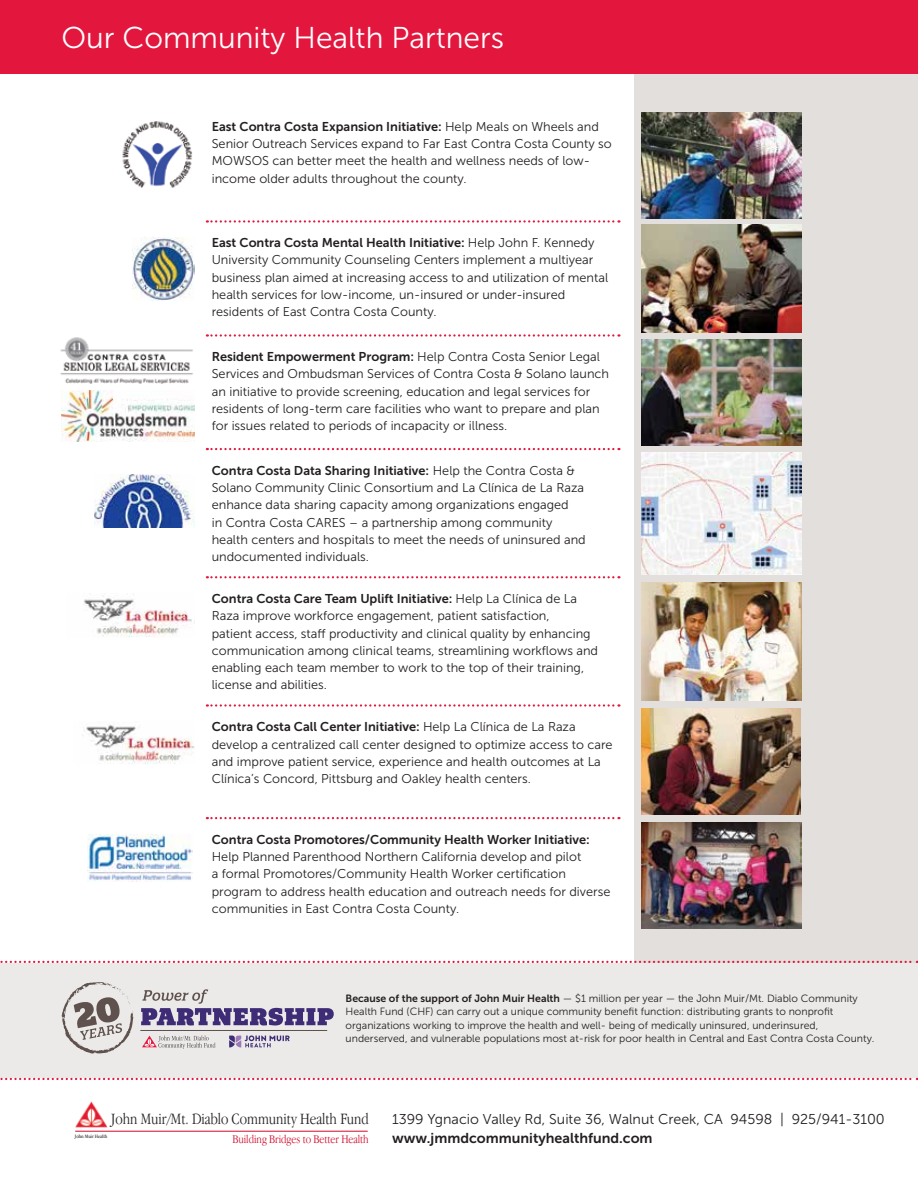
<style>
.page{position:relative;width:918px;height:1188px;background:#fff}
.page>*{position:absolute;margin:0;border:0;box-sizing:border-box;transform-origin:0 0}
.t1{font:30px "Museo Sans 300";color:#fff}
.t2{font:300 16.35px "Apple Garamond";color:#231f20}
.t3{font:14.25px "Museo Sans 300";color:#231f20}
.t4{font:14.25px "Museo Sans 700";color:#231f20}
.t5{font:12.75px/17.2px "Museo Sans 300";color:#231f20}
.t6{font:12.75px "Museo Sans 700";color:#231f20}
.t7{font:300 12.15px "Apple Garamond";color:#d00a2c}
.t8{font:10.5px/13.5px "Museo Sans 300";color:#231f20}
.t9{font:5.25px "Apple Garamond";color:#231f20}
.s1{font-family:"Museo Sans 300"}
.s2{font-family:"Museo Sans 700"}
</style>
<div class="page">
<div style="left:634px;top:37px;width:284px;height:966px;background:#e2dfdd"></div>
<div style="left:0;top:963px;width:918px;height:115px;background:#eceae8"></div>
<svg style="left:207px;top:220px;width:412px;height:3px"></svg>
<svg style="left:207px;top:334px;width:412px;height:3px"></svg>
<svg style="left:207px;top:448px;width:412px;height:2px"></svg>
<svg style="left:207px;top:576px;width:412px;height:2px"></svg>
<svg style="left:207px;top:704px;width:412px;height:3px"></svg>
<svg style="left:207px;top:817px;width:412px;height:2px"></svg>
<img style="left:122px;top:121px;width:70px;height:67px">
<img style="left:641px;top:112px;width:160px;height:106px">
<img style="left:132px;top:238px;width:63px;height:62px">
<img style="left:641px;top:225px;width:160px;height:107px">
<img style="left:60px;top:337px;width:133px;height:47px">
<img style="left:62px;top:391px;width:133px;height:50px">
<img style="left:641px;top:339px;width:160px;height:106px">
<img style="left:95px;top:475px;width:99px;height:52px">
<img style="left:641px;top:452px;width:160px;height:122px">
<img style="left:83px;top:593px;width:112px;height:45px">
<img style="left:641px;top:583px;width:160px;height:117px">
<img style="left:83px;top:725px;width:112px;height:39px">
<img style="left:641px;top:709px;width:160px;height:106px">
<img style="left:87px;top:835px;width:105px;height:47px">
<img style="left:641px;top:822px;width:160px;height:106px">
<hr style="left:75px;top:1131px;width:293px;height:1px;background:#d00a2c">
<img style="left:75px;top:1101px;width:33px;height:27px">
<svg style="left:0;top:1078px;width:918px;height:2px"></svg>
<svg style="left:0;top:961px;width:918px;height:2px"></svg>
<svg style="left:141px;top:989px;width:193px;height:37px"></svg>
<svg style="left:62px;top:982px;width:72px;height:72px"></svg>
<hr style="left:140px;top:1030px;width:187px;height:1px;background:#5e514e">
<svg style="left:142px;top:1035px;width:73px;height:14px"></svg>
<svg style="left:229px;top:1035px;width:61px;height:12px"></svg>
<div style="left:0;top:0;width:917px;height:73px;background:#e3173e"></div>
<h1 class="t1" style="left:62px;top:21px;width:444px">Our Community Health Partners</h1>
<p class="t6" style="left:212px;top:119px;width:389px">East Contra Costa Expansion Initiative: <span class="s1">Help Meals on Wheels and</span></p>
<p class="t5" style="left:212px;top:135px;width:402px">Senior Outreach Services expand to Far East Contra Costa County so<br>MOWSOS can better meet the health and wellness needs of low&shy;income older adults throughout the county.</p>
<p class="t6" style="left:212px;top:236px;width:384px">East Contra Costa Mental Health Initiative: <span class="s1">Help John F. Kennedy</span></p>
<p class="t5" style="left:212px;top:252px;width:398px">University Community Counseling Centers implement a multiyear business plan aimed at increasing access to and utilization of mental health services for low-income, un-insured or under-insured residents of East Contra Costa County.</p>
<p class="t6" style="left:212px;top:350px;width:390px">Resident Empowerment Program: <span class="s1">Help Contra Costa Senior Legal</span></p>
<p class="t5" style="left:212px;top:366px;width:399px">Services and Ombudsman Services of Contra Costa &amp; Solano launch an initiative to provide screening, education and legal services for residents of long-term care facilities who want to prepare and plan for issues related to periods of incapacity or illness.</p>
<p class="t6" style="left:212px;top:463px;width:365px">Contra Costa Data Sharing Initiative: <span class="s1">Help the Contra Costa &amp;</span></p>
<p class="t5" style="left:212px;top:479px;width:376px">Solano Community Clinic Consortium and La Clínica de La Raza enhance data sharing capacity among organizations engaged<br>in Contra Costa CARES – a partnership among community health centers and hospitals to meet the needs of uninsured and undocumented individuals.</p>
<p class="t6" style="left:212px;top:592px;width:367px">Contra Costa Care Team Uplift Initiative: <span class="s1">Help La Clínica de La</span></p>
<p class="t5" style="left:212px;top:607px;width:388px">Raza improve workforce engagement, patient satisfaction,<br>patient access, staff productivity and clinical quality by enhancing communication among clinical teams, streamlining workflows and enabling each team member to work to the top of their training, license and abilities.</p>
<p class="t6" style="left:212px;top:720px;width:366px">Contra Costa Call Center Initiative: <span class="s1">Help La Clínica de La Raza</span></p>
<p class="t5" style="left:212px;top:736px;width:402px">develop a centralized call center designed to optimize access to care and improve patient service, experience and health outcomes at La<br>Clínica’s Concord, Pittsburg and Oakley health centers.</p>
<p class="t6" style="left:212px;top:832px;width:380px">Contra Costa Promotores/Community Health Worker Initiative:</p>
<p class="t5" style="left:212px;top:848px;width:400px">Help Planned Parenthood Northern California develop and pilot<br>a formal Promotores/Community Health Worker certification program to address health education and outreach needs for diverse communities in East Contra Costa County.</p>
<p class="t8" style="left:346px;top:992px;width:530px"><span class="s2">Because of the support of John Muir Health</span> — $1 million per year — the John Muir/Mt. Diablo Community Health Fund (CHF) can carry out a unique community benefit function: distributing grants to nonprofit organizations working to improve the health and well- being of medically uninsured, underinsured, underserved, and vulnerable populations most at-risk for poor health in Central and East Contra Costa County.</p>
<p class="t2" style="left:111px;top:1109px;width:259px">John Muir/Mt. Diablo Community Health Fund</p>
<p class="t7" style="left:233px;top:1132px;width:138px">Building Bridges to Better Health</p>
<p class="t9" style="left:75px;top:1133px;width:34px">John Muir Health</p>
<p class="t3" style="left:392px;top:1112px;width:494px">1399 Ygnacio Valley Rd, Suite 36, Walnut Creek, CA 94598 | 925/941-3100</p>
<p class="t4" style="left:392px;top:1130px;width:262px">www.jmmdcommunityhealthfund.com</p>
</div>
